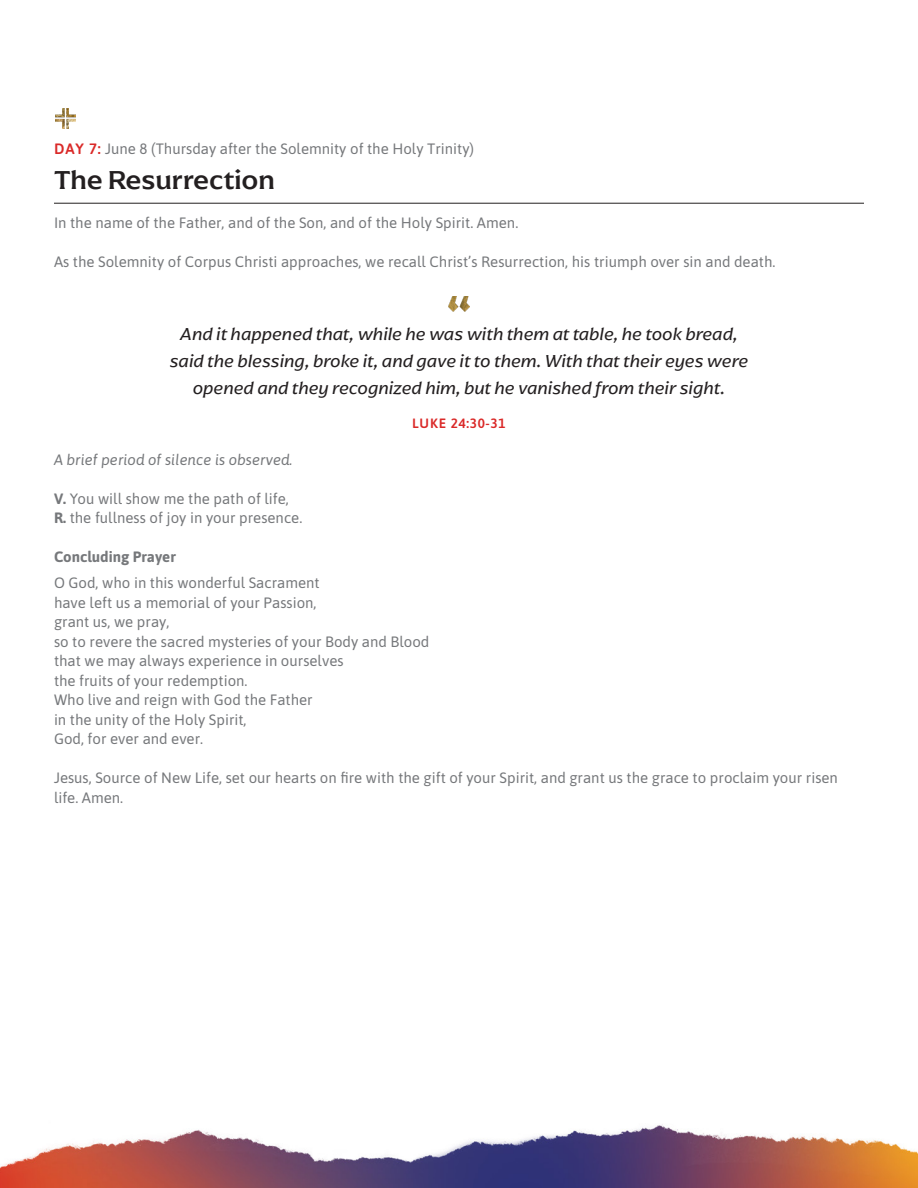
<style>
.page{position:relative;width:918px;height:1188px;background:#fff}
.page>*{position:absolute;margin:0;border:0;box-sizing:border-box;transform-origin:0 0}
.Day_Titles{font:500 27px "Arpona";color:#231f20}
.Bible_Verse{font:italic 18px/27px "Arpona";color:#231f20;text-align:center}
.Body_Copy{font:15px/19.5px "Asap";color:#76787b}
.Date{font:15px "Asap";color:#76787b}
.Body_Copy-2{font:italic 15px "Asap";color:#76787b}
.Body_Copy-3{font:700 15px "Asap";color:#76787b}
.Bible_Attribution{font:600 13.5px "Asap";letter-spacing:.055em;color:#da2928}
.s1{font-weight:600;color:#da2928}
.s2{font-weight:700}
</style>
<div class="page">
<img style="left:449px;top:297px;width:20px;height:14px">
<img style="left:56px;top:108px;width:20px;height:20px">
<hr style="left:54px;top:203px;width:810px;height:1px;background:#231f20">
<img style="left:0;top:1124px;width:918px;height:64px">
<p class="Date" style="left:54px;top:139px;width:422px"><span class="s1">DAY 7:</span> June 8 (Thursday after the Solemnity of the Holy Trinity)</p>
<p class="Day_Titles" style="left:54px;top:163px;width:222px">The Resurrection</p>
<p class="Body_Copy" style="left:54px;top:212px;width:466px">In the name of the Father, and of the Son, and of the Holy Spirit. Amen.</p>
<p class="Body_Copy" style="left:54px;top:251px;width:723px">As the Solemnity of Corpus Christi approaches, we recall Christ’s Resurrection, his triumph over sin and death.</p>
<p class="Bible_Verse" style="left:170px;top:320px;width:580px">And it happened that, while he was with them at table, he took bread, said the blessing, broke it, and gave it to them. With that their eyes were opened and they recognized him, but he vanished from their sight.</p>
<p class="Bible_Attribution" style="left:412px;top:414px;width:95px">LUKE 24:30-31</p>
<p class="Body_Copy-2" style="left:54px;top:449px;width:240px">A brief period of silence is observed.</p>
<p class="Body_Copy" style="left:54px;top:488px;width:236px"><span class="s2">V.</span> You will show me the path of life,</p>
<p class="Body_Copy" style="left:54px;top:507px;width:250px"><span class="s2">R.</span> the fullness of joy in your presence.</p>
<p class="Body_Copy-3" style="left:54px;top:546px;width:123px">Concluding Prayer</p>
<p class="Body_Copy" style="left:54px;top:573px;width:267px">O God, who in this wonderful Sacrament</p>
<p class="Body_Copy" style="left:54px;top:592px;width:264px">have left us a memorial of your Passion,</p>
<p class="Body_Copy" style="left:54px;top:612px;width:117px">grant us, we pray,</p>
<p class="Body_Copy" style="left:54px;top:631px;width:377px">so to revere the sacred mysteries of your Body and Blood</p>
<p class="Body_Copy" style="left:54px;top:651px;width:291px">that we may always experience in ourselves</p>
<p class="Body_Copy" style="left:54px;top:670px;width:195px">the fruits of your redemption.</p>
<p class="Body_Copy" style="left:54px;top:690px;width:260px">Who live and reign with God the Father</p>
<p class="Body_Copy" style="left:54px;top:709px;width:194px">in the unity of the Holy Spirit,</p>
<p class="Body_Copy" style="left:54px;top:729px;width:151px">God, for ever and ever.</p>
<p class="Body_Copy" style="left:54px;top:768px;width:786px">Jesus, Source of New Life, set our hearts on fire with the gift of your Spirit, and grant us the grace to proclaim your risen life. Amen.</p>
</div>
